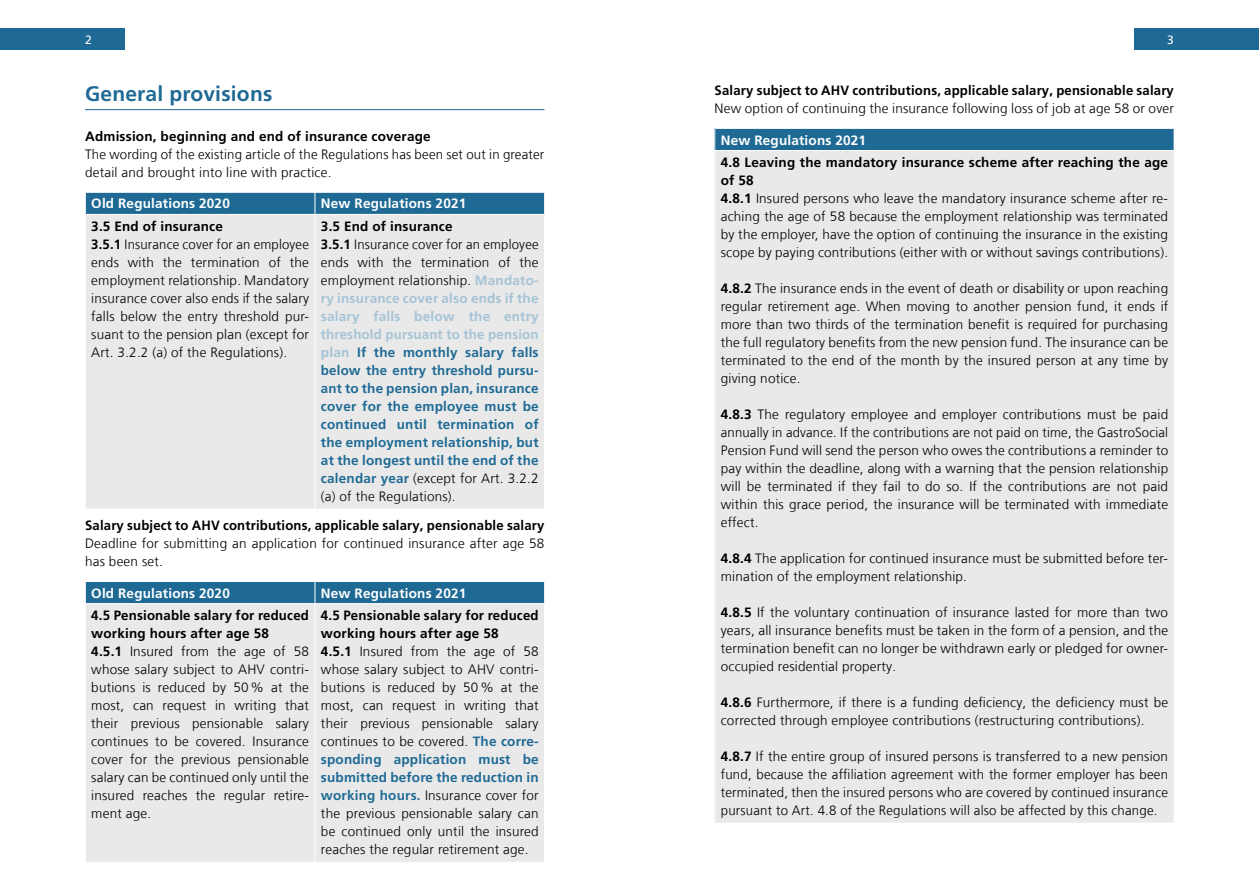
<style>
.page{position:relative;width:1259px;height:893px;background:#fff}
.page>*{position:absolute;margin:0;border:0;box-sizing:border-box;transform-origin:0 0}
.t1{font:700 21px "Frutiger LT Com";letter-spacing:.01em;color:#1f6a95}
.t2{font:300 13.5px/18px "Frutiger LT Com";letter-spacing:.015em;color:#000}
.t3{font:700 13.5px/18px "Frutiger LT Com";letter-spacing:.015em;color:#1f6a95}
.t4{font:700 13.5px "Frutiger LT Com";letter-spacing:.015em;color:#000}
.t5{font:700 13.5px "Frutiger LT Com";letter-spacing:.015em;color:#fff}
.t6{font:12px "Frutiger LT Com";color:#fff}
.s1{font-weight:700}
.s2{color:#000}
.s3{font-weight:300;color:#000}
.s4{color:#a5c3d5}
.s5{font-weight:700;color:#1f6a95}
</style>
<div class="page">
<div style="left:0;top:29px;width:125px;height:21px;background:#1f6a95"></div>
<div style="left:1134px;top:29px;width:125px;height:21px;background:#1f6a95"></div>
<div style="left:715px;top:128px;width:459px;height:23px;background:#1f6a95"></div>
<div style="left:715px;top:151px;width:459px;height:672px;background:#e9e9e9"></div>
<hr style="left:714px;top:128px;width:460px;height:1px;background:#fff">
<svg style="left:714px;top:129px;width:1px;height:21px"></svg>
<hr style="left:714px;top:150px;width:460px;height:1px;background:#fff">
<hr style="left:85px;top:109px;width:459px;height:1px;background:#1f6a95">
<div style="left:86px;top:215px;width:458px;height:294px;background:#e9e9e9"></div>
<hr style="left:315px;top:215px;width:1px;height:294px;background:#fff">
<svg style="left:85px;top:192px;width:460px;height:22px;background:#29719a"></svg>
<div style="left:86px;top:604px;width:458px;height:258px;background:#e9e9e9"></div>
<hr style="left:315px;top:604px;width:1px;height:258px;background:#fff">
<div style="left:85px;top:582px;width:460px;height:21px;background:#1f6a95"></div>
<p class="t6" style="left:85px;top:33px;width:8px">2</p>
<p class="t6" style="left:1167px;top:33px;width:8px">3</p>
<h1 class="t1" style="left:85px;top:81px;width:189px">General provisions</h1>
<p class="t4" style="left:85px;top:128px;width:347px">Admission, beginning and end of insurance coverage</p>
<p class="t2" style="left:85px;top:145px;width:461px">The wording of the existing article of the Regulations has been set out in greater detail and brought into line with practice.</p>
<p class="t5" style="left:91px;top:195px;width:140px">Old Regulations 2020</p>
<p class="t5" style="left:321px;top:195px;width:147px">New Regulations 2021</p>
<p class="t2" style="left:91px;top:217px;width:219px"><span class="s1">3.5 End of insurance<br>3.5.1</span> Insurance cover for an employee ends with the termination of the employment relationship. Mandatory insurance cover also ends if the salary falls below the entry threshold pur&shy;suant to the pension plan (except for Art. 3.2.2 (a) of the Regulations).</p>
<p class="t3" style="left:321px;top:217px;width:219px"><span class="s2">3.5 End of insurance<br>3.5.1</span> <span class="s3">Insurance cover for an employee ends with the termination of the employment relationship.</span> <span class="s4">Mandato&shy;ry insurance cover also ends if the salary falls below the entry threshold pursuant to the pension plan</span> If the monthly salary falls below the entry threshold pursu&shy;ant to the pension plan, insurance cover for the employee must be continued until termination of the employment relationship, but at the longest until the end of the calendar year <span class="s3">(except for Art. 3.2.2 (a) of the Regulations).</span></p>
<p class="t4" style="left:85px;top:517px;width:461px">Salary subject to AHV contributions, applicable salary, pensionable salary</p>
<p class="t2" style="left:85px;top:534px;width:461px">Deadline for submitting an application for continued insurance after age 58 has been set.</p>
<p class="t5" style="left:91px;top:585px;width:140px">Old Regulations 2020</p>
<p class="t5" style="left:321px;top:585px;width:147px">New Regulations 2021</p>
<p class="t2" style="left:91px;top:606px;width:219px"><span class="s1">4.5 Pensionable salary for reduced working hours after age 58<br>4.5.1</span> Insured from the age of 58 whose salary subject to AHV contri&shy;butions is reduced by 50% at the most, can request in writing that their previous pensionable salary continues to be covered. Insurance cover for the previous pensionable salary can be continued only until the insured reaches the regular retire&shy;ment age.</p>
<p class="t2" style="left:321px;top:606px;width:219px"><span class="s1">4.5 Pensionable salary for reduced working hours after age 58<br>4.5.1</span> Insured from the age of 58 whose salary subject to AHV contri&shy;butions is reduced by 50% at the most, can request in writing that their previous pensionable salary continues to be covered. <span class="s5">The corre&shy;sponding application must be submitted before the reduction in working hours.</span> Insurance cover for the previous pensionable salary can be continued only until the insured reaches the regular retirement age.</p>
<p class="t4" style="left:714px;top:82px;width:461px">Salary subject to AHV contributions, applicable salary, pensionable salary</p>
<p class="t2" style="left:714px;top:99px;width:461px">New option of continuing the insurance following loss of job at age 58 or over</p>
<p class="t5" style="left:721px;top:132px;width:147px">New Regulations 2021</p>
<p class="t2" style="left:721px;top:153px;width:449px"><span class="s1">4.8 Leaving the mandatory insurance scheme after reaching the age of 58<br>4.8.1</span> Insured persons who leave the mandatory insurance scheme after re&shy;aching the age of 58 because the employment relationship was terminated by the employer, have the option of continuing the insurance in the existing scope by paying contributions (either with or without savings contributions).</p>
<p class="t2" style="left:721px;top:279px;width:449px;text-align:justify"><span class="s1">4.8.2</span> The insurance ends in the event of death or disability or upon reaching regular retirement age. When moving to another pension fund, it ends if more than two thirds of the termination benefit is required for purchasing the full regulatory benefits from the new pension fund. The insurance can be terminated to the end of the month by the insured person at any time by giving notice.</p>
<p class="t2" style="left:721px;top:405px;width:449px;text-align:justify"><span class="s1">4.8.3</span> The regulatory employee and employer contributions must be paid annually in advance. If the contributions are not paid on time, the GastroSocial Pension Fund will send the person who owes the contributions a reminder to pay within the deadline, along with a warning that the pension relationship will be terminated if they fail to do so. If the contributions are not paid within this grace period, the insurance will be terminated with immediate effect.</p>
<p class="t2" style="left:721px;top:549px;width:449px"><span class="s1">4.8.4</span> The application for continued insurance must be submitted before ter&shy;mination of the employment relationship.</p>
<p class="t2" style="left:721px;top:603px;width:449px;text-align:justify"><span class="s1">4.8.5</span> If the voluntary continuation of insurance lasted for more than two years, all insurance benefits must be taken in the form of a pension, and the termination benefit can no longer be withdrawn early or pledged for owner&shy;occupied residential property.</p>
<p class="t2" style="left:721px;top:693px;width:449px"><span class="s1">4.8.6</span> Furthermore, if there is a funding deficiency, the deficiency must be corrected through employee contributions (restructuring contributions).</p>
<p class="t2" style="left:721px;top:747px;width:449px;text-align:justify"><span class="s1">4.8.7</span> If the entire group of insured persons is transferred to a new pension fund, because the affiliation agreement with the former employer has been terminated, then the insured persons who are covered by continued insurance pursuant to Art. 4.8 of the Regulations will also be affected by this change.</p>
</div>
